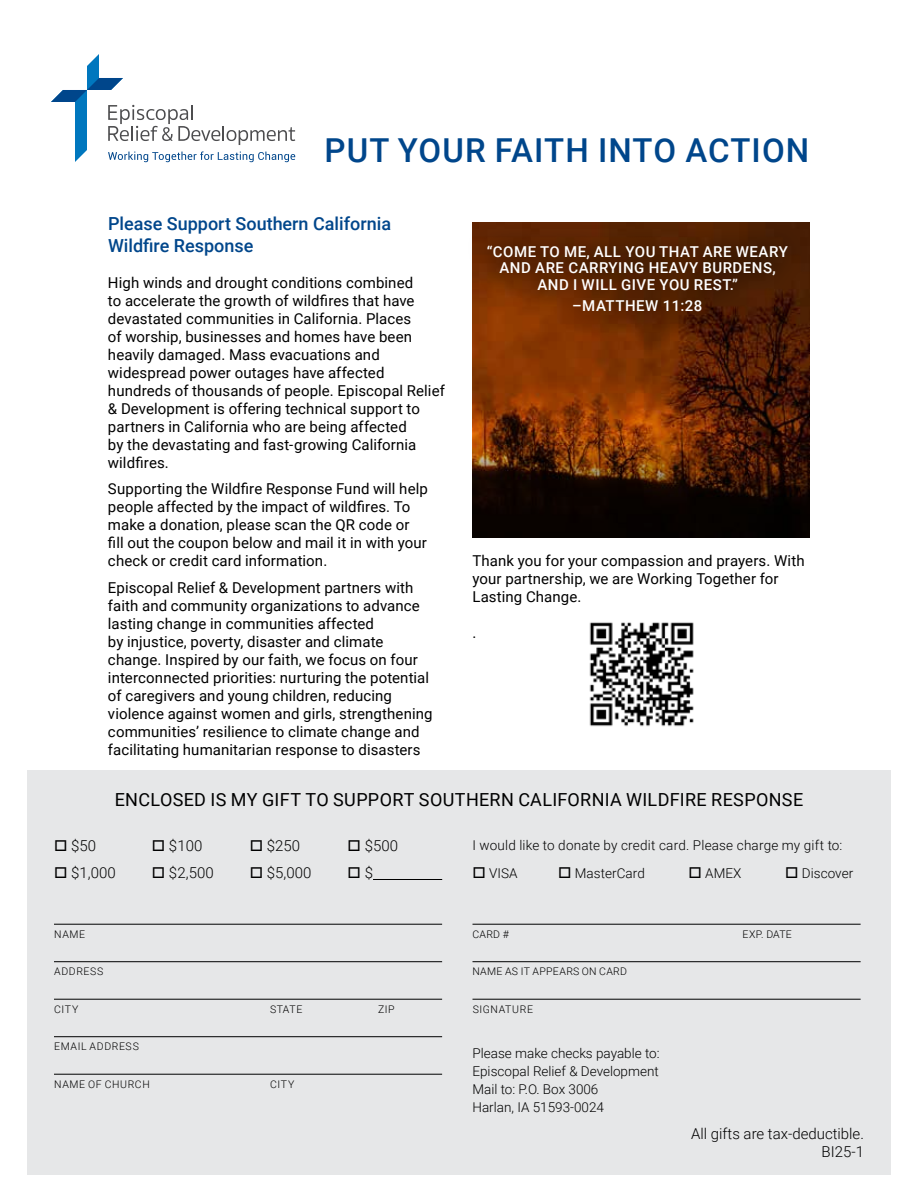
<style>
.page{position:relative;width:918px;height:1188px;background:#fff}
.page>*{position:absolute;margin:0;border:0;box-sizing:border-box;transform-origin:0 0}
.t1{font:500 33px "Roboto";letter-spacing:.035em;color:#00468b}
.t2{font:18px "Roboto";letter-spacing:.015em;color:#000}
.t3{font:500 18px/22.5px "Roboto";color:#00468b}
.t4{font:15px/18px "Roboto";letter-spacing:.005em;color:#000}
.t5{font:500 15px/16.5px "Roboto";letter-spacing:.035em;color:#fff;text-align:center}
.t6{font:300 15px/18px "Roboto";color:#000;text-align:right}
.t7{font:300 13.5px/18px "Roboto";color:#000}
.t8{font:300 10.5px "Roboto";letter-spacing:.055em;color:#000}
.t9{font:300 10.5px "Roboto";letter-spacing:.025em;color:#000}
</style>
<div class="page">
<svg style="left:51px;top:54px;width:244px;height:108px"></svg>
<img style="left:472px;top:222px;width:338px;height:196px">
<svg style="left:472px;top:418px;width:338px;height:120px;background:#391704"></svg>
<svg style="left:472px;top:224px;width:335px;height:109px;background:#582302"></svg>
<img style="left:589px;top:622px;width:105px;height:105px">
<div style="left:27px;top:770px;width:864px;height:405px;background:#e6e7e8"></div>
<hr style="left:373px;top:879px;width:69px;height:1px;background:#000">
<hr style="left:472px;top:924px;width:389px;height:1px;background:#000">
<hr style="left:472px;top:961px;width:389px;height:1px;background:#000">
<hr style="left:472px;top:999px;width:389px;height:1px;background:#000">
<hr style="left:54px;top:924px;width:388px;height:1px;background:#000">
<hr style="left:54px;top:961px;width:388px;height:1px;background:#000">
<hr style="left:54px;top:999px;width:388px;height:1px;background:#000">
<hr style="left:54px;top:1036px;width:388px;height:1px;background:#000">
<hr style="left:54px;top:1074px;width:388px;height:1px;background:#000">
<h1 class="t1" style="left:325px;top:127px;width:486px">PUT YOUR FAITH INTO ACTION</h1>
<p class="t3" style="left:108px;top:211px;width:285px">Please Support Southern California<br>Wildfire Response</p>
<p class="t4" style="left:108px;top:273px;width:338px">High winds and drought conditions combined<br>to accelerate the growth of wildfires that have devastated communities in California. Places<br>of worship, businesses and homes have been heavily damaged. Mass evacuations and widespread power outages have affected hundreds of thousands of people. Episcopal Relief &amp; Development is offering technical support to partners in California who are being affected<br>by the devastating and fast-growing California wildfires.</p>
<p class="t4" style="left:108px;top:479px;width:321px">Supporting the Wildfire Response Fund will help people affected by the impact of wildfires. To make a donation, please scan the QR code or fill out the coupon below and mail it in with your check or credit card information.</p>
<p class="t4" style="left:108px;top:578px;width:326px">Episcopal Relief &amp; Development partners with faith and community organizations to advance lasting change in communities affected<br>by injustice, poverty, disaster and climate change. Inspired by our faith, we focus on four interconnected priorities: nurturing the potential of caregivers and young children, reducing violence against women and girls, strengthening communities’ resilience to climate change and facilitating humanitarian response to disasters</p>
<p class="t5" style="left:487px;top:243px;width:303px">“COME TO ME, ALL YOU THAT ARE WEARY<br>AND ARE CARRYING HEAVY BURDENS,<br>AND I WILL GIVE YOU REST.”</p>
<p class="t5" style="left:572px;top:297px;width:132px">–MATTHEW 11:28</p>
<p class="t4" style="left:472px;top:551px;width:334px">Thank you for your compassion and prayers. With your partnership, we are Working Together for<br>Lasting Change.</p>
<p class="t4" style="left:472px;top:623px;width:5px">.</p>
<p class="t2" style="left:115px;top:787px;width:690px">ENCLOSED IS MY GIFT TO SUPPORT SOUTHERN CALIFORNIA WILDFIRE RESPONSE</p>
<p class="t7" style="left:472px;top:836px;width:371px">I would like to donate by credit card. Please charge my gift to:</p>
<p class="t6" style="left:54px;top:837px;width:44px">□ $50</p>
<p class="t6" style="left:54px;top:864px;width:63px">□ $1,000</p>
<p class="t6" style="left:152px;top:837px;width:52px">□ $100</p>
<p class="t6" style="left:152px;top:864px;width:63px">□ $2,500</p>
<p class="t6" style="left:250px;top:837px;width:52px">□ $250</p>
<p class="t6" style="left:250px;top:864px;width:63px">□ $5,000</p>
<p class="t6" style="left:348px;top:837px;width:52px">□ $500</p>
<p class="t6" style="left:348px;top:864px;width:27px">□ $</p>
<p class="t7" style="left:472px;top:864px;width:47px">□ VISA</p>
<p class="t7" style="left:558px;top:864px;width:88px">□ MasterCard</p>
<p class="t7" style="left:688px;top:864px;width:54px">□ AMEX</p>
<p class="t7" style="left:785px;top:864px;width:70px">□ Discover</p>
<p class="t8" style="left:54px;top:927px;width:33px">NAME</p>
<p class="t8" style="left:54px;top:964px;width:51px">ADDRESS</p>
<p class="t8" style="left:54px;top:1002px;width:26px">CITY</p>
<p class="t8" style="left:270px;top:1002px;width:34px">STATE</p>
<p class="t8" style="left:378px;top:1002px;width:18px">ZIP</p>
<p class="t8" style="left:54px;top:1039px;width:86px">EMAIL ADDRESS</p>
<p class="t8" style="left:54px;top:1077px;width:97px">NAME OF CHURCH</p>
<p class="t8" style="left:270px;top:1077px;width:26px">CITY</p>
<p class="t8" style="left:472px;top:927px;width:38px">CARD #</p>
<p class="t8" style="left:743px;top:927px;width:51px">EXP. DATE</p>
<p class="t9" style="left:472px;top:964px;width:156px">NAME AS IT APPEARS ON CARD</p>
<p class="t8" style="left:473px;top:1002px;width:62px">SIGNATURE</p>
<p class="t7" style="left:472px;top:1044px;width:189px">Please make checks payable to:<br>Episcopal Relief &amp; Development<br>Mail to: P.O. Box 3006<br>Harlan, IA 51593-0024</p>
<p class="t6" style="left:691px;top:1125px;width:174px">All gifts are tax-deductible.<br>BI25-1</p>
</div>
